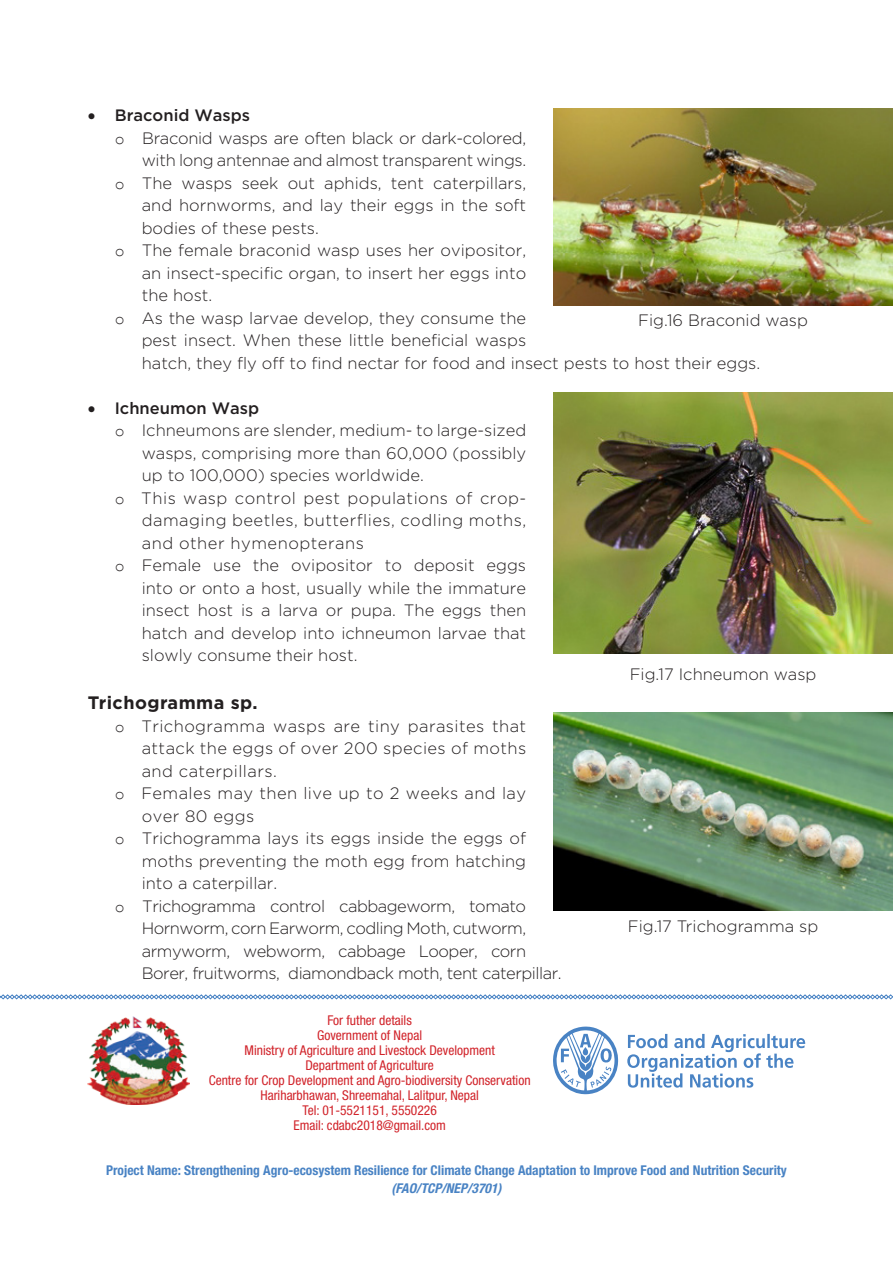
<style>
.page{position:relative;width:893px;height:1263px;background:#fff}
.page>*{position:absolute;margin:0;border:0;box-sizing:border-box;transform-origin:0 0}
.t1{font:700 18px "Gotham";letter-spacing:.025em;color:#231f20}
.Eng_Body{font:300 16.5px/22.5px "Gotham";color:#231f20;text-align:justify}
.Eng_Body-2{font:300 16.5px/22.5px "Gotham";letter-spacing:-.03em;color:#231f20}
.Eng_Body-3{font:300 16.5px/22.5px "Gotham";letter-spacing:-.02em;color:#231f20;text-align:right}
.Eng_Body-4{font:300 16.5px/22.5px "Gotham";letter-spacing:.025em;color:#231f20}
.t2{font:500 16.5px "Gotham";color:#231f20}
.t3{font:condensed 13.5px "Helvetica Neue";color:#d1232a}
.t4{font:700 condensed 13.5px "Helvetica Neue";color:#4983c4}
.t5{font:italic 700 condensed 13.5px "Helvetica Neue";color:#4983c4}
.s1{font-family:"Courier New";font-weight:400}
</style>
<div class="page">
<img style="left:553px;top:108px;width:340px;height:197px">
<img style="left:553px;top:392px;width:340px;height:261px">
<img style="left:553px;top:713px;width:340px;height:197px">
<img style="left:88px;top:1016px;width:102px;height:88px">
<svg style="left:553px;top:1026px;width:65px;height:69px"></svg>
<svg style="left:627px;top:1034px;width:178px;height:54px"></svg>
<svg style="left:0;top:994px;width:893px;height:5px"></svg>
<p class="t2" style="left:88px;top:105px;width:164px">• Braconid Wasps</p>
<p class="Eng_Body-3" style="left:115px;top:126px;width:413px"><span class="s1">o</span> Braconid wasps are often black or dark-colored, with long antennae and almost transparent wings.</p>
<p class="Eng_Body" style="left:142px;top:171px;width:386px;text-indent:-27px"><span class="s1">o</span> The wasps seek out aphids, tent caterpillars, and hornworms, and lay their eggs in the soft bodies of these pests.</p>
<p class="Eng_Body" style="left:142px;top:239px;width:386px;text-indent:-27px"><span class="s1">o</span> The female braconid wasp uses her ovipositor, an insect-specific organ, to insert her eggs into the host.</p>
<p class="Eng_Body" style="left:142px;top:306px;width:620px;text-align:left;text-indent:-27px"><span class="s1">o</span> As the wasp larvae develop, they consume the<br>pest insect. When these little beneficial wasps<br>hatch, they fly off to find nectar for food and insect pests to host their eggs.</p>
<p class="t2" style="left:88px;top:397px;width:173px">• Ichneumon Wasp</p>
<p class="Eng_Body" style="left:142px;top:419px;width:386px;text-indent:-27px"><span class="s1">o</span> Ichneumons are slender, medium- to large-sized wasps, comprising more than 60,000 (possibly up to 100,000) species worldwide.</p>
<p class="Eng_Body" style="left:142px;top:486px;width:386px;text-indent:-27px"><span class="s1">o</span> This wasp control pest populations of crop&shy;damaging beetles, butterflies, codling moths, and other hymenopterans</p>
<p class="Eng_Body" style="left:142px;top:554px;width:386px;text-indent:-27px"><span class="s1">o</span> Female use the ovipositor to deposit eggs into or onto a host, usually while the immature insect host is a larva or pupa. The eggs then hatch and develop into ichneumon larvae that slowly consume their host.</p>
<p class="t1" style="left:88px;top:691px;width:172px">Trichogramma sp.</p>
<p class="Eng_Body" style="left:142px;top:714px;width:386px;text-indent:-27px"><span class="s1">o</span> Trichogramma wasps are tiny parasites that attack the eggs of over 200 species of moths and caterpillars.</p>
<p class="Eng_Body-4" style="left:142px;top:782px;width:386px;text-indent:-27px"><span class="s1">o</span> Females may then live up to 2 weeks and lay over 80 eggs</p>
<p class="Eng_Body" style="left:142px;top:827px;width:386px;text-indent:-27px"><span class="s1">o</span> Trichogramma lays its eggs inside the eggs of moths preventing the moth egg from hatching into a caterpillar.</p>
<p class="Eng_Body-2" style="left:142px;top:894px;width:421px;text-indent:-27px"><span class="s1">o</span> Trichogramma control cabbageworm, tomato Hornworm, corn Earworm, codling Moth, cutworm, armyworm, webworm, cabbage Looper, corn Borer, fruitworms, diamondback moth, tent caterpillar.</p>
<p class="Eng_Body" style="left:638px;top:309px;width:171px">Fig.16 Braconid wasp</p>
<p class="Eng_Body" style="left:630px;top:662px;width:188px">Fig.17 Ichneumon wasp</p>
<p class="Eng_Body" style="left:628px;top:914px;width:192px">Fig.17 Trichogramma sp</p>
<p class="t3" style="left:327px;top:1012px;width:86px">For futher details</p>
<p class="t3" style="left:317px;top:1027px;width:106px">Government of Nepal</p>
<p class="t3" style="left:244px;top:1042px;width:252px">Ministry of Agriculture and Livestock Development</p>
<p class="t3" style="left:305px;top:1057px;width:130px">Department of Agriculture</p>
<p class="t3" style="left:209px;top:1072px;width:323px">Centre for Crop Development and Agro-biodiversity Conservation</p>
<p class="t3" style="left:260px;top:1087px;width:220px">Hariharbhawan, Shreemahal, Lalitpur, Nepal</p>
<p class="t3" style="left:302px;top:1102px;width:136px">Tel: 01-5521151, 5550226</p>
<p class="t3" style="left:293px;top:1117px;width:154px">Email: cdabc2018@gmail.com</p>
<p class="t4" style="left:106px;top:1161px;width:682px">Project Name: Strengthening Agro-ecosystem Resilience for Climate Change Adaptation to Improve Food and Nutrition Security</p>
<p class="t5" style="left:391px;top:1179px;width:112px">(FAO/TCP/NEP/3701)</p>
</div>
